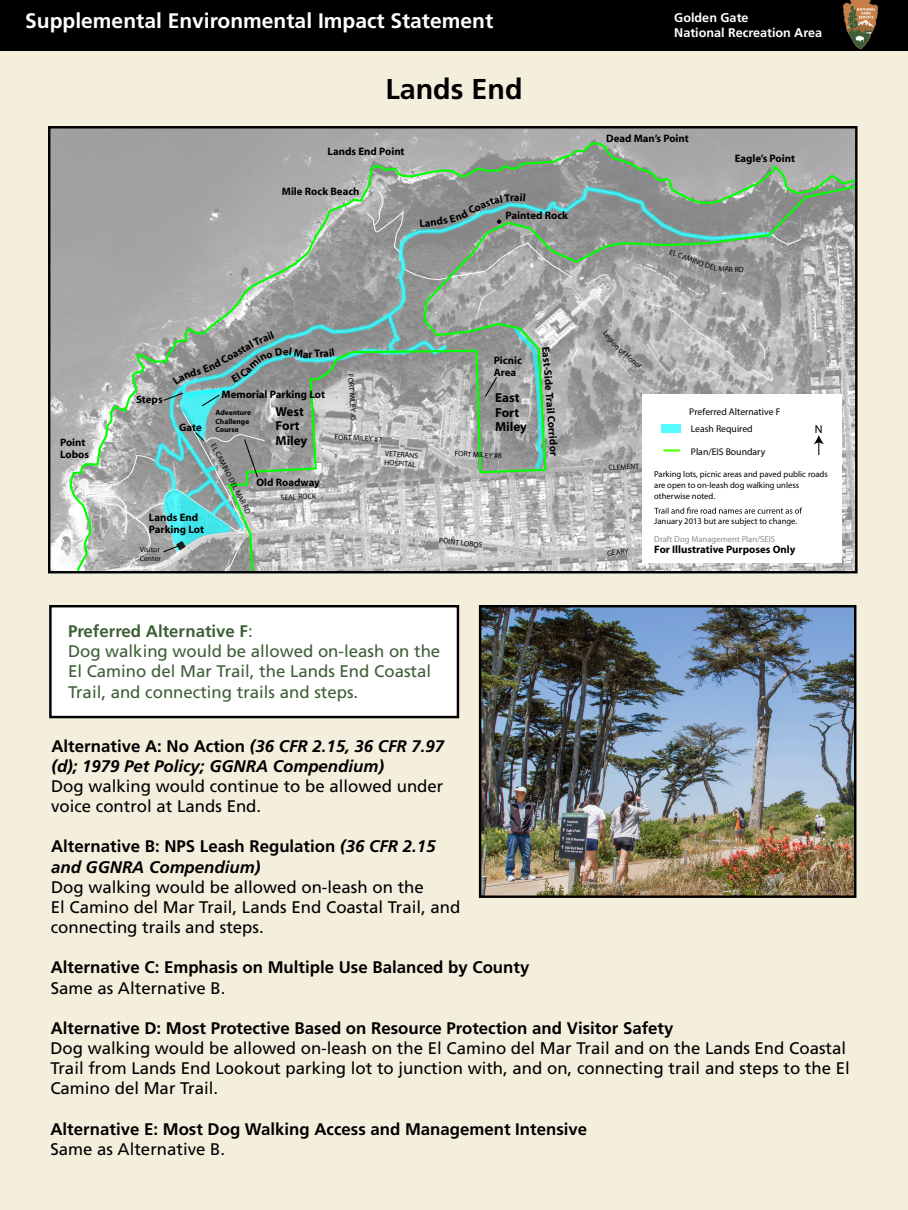
<style>
.page{position:relative;width:908px;height:1210px;background:#fff}
.page>*{position:absolute;margin:0;border:0;box-sizing:border-box;transform-origin:0 0}
.t1{font:700 28.7px "Frutiger LT Std";color:#000}
.t2{font:700 21px "Frutiger LT Std";color:#fff}
.t3{font:16.8px/20.2px "Frutiger LT Std";color:#000}
.t4{font:700 16.8px/20.2px "Frutiger LT Std";color:#000}
.t5{font:16.8px/20.6px "Frutiger LT Std";color:#3d5f37}
.t6{font:italic 700 16.8px/20.2px "Frutiger LT Std";color:#000}
.t7{font:700 16.8px "Frutiger LT Std";color:#3d5f37}
.t8{font:700 13.09px/14.4px "Myriad";color:#000}
.t9{font:700 12.6px "Frutiger LT Std";color:#fff}
.t10{font:700 10.78px/11.9px "Myriad";color:#000}
.t11{font:10.78px "Arial";color:#000}
.t12{font:700 9.69px/17.3px "Frutiger SAIN Bdv 1";color:#000}
.t13{font:9.69px "Frutiger";color:#000}
.t14{font:8.64px/10.8px "Frutiger";color:#000}
.t15{font:8.64px "Myriad";color:#8c8c8c}
.t16{font:7.63px/9.2px "Myriad";color:#000}
.t17{font:700 7.56px/8.6px "Myriad";color:#000}
.s1{font-family:"Frutiger";font-weight:400}
.s2{font-weight:400}
.s3{font-style:normal}
.s4{font-style:italic}
</style>
<div class="page">
<div style="left:0;top:0;width:907px;height:1210px;background:#f4eedc"></div>
<img style="left:51px;top:129px;width:803px;height:441px">
<svg style="left:70px;top:141px;width:784px;height:429px;background:#afb4af"></svg>
<svg style="left:813px;top:435px;width:10px;height:20px"></svg>
<div style="left:50px;top:606px;width:408px;height:111px;background:#fff"></div>
<div style="left:49px;top:605px;width:410px;height:113px;border:2px solid #000"></div>
<img style="left:481px;top:608px;width:372px;height:287px">
<div style="left:478px;top:605px;width:378px;height:293px;border:2px solid #000"></div>
<div style="left:0;top:0;width:907px;height:50px;background:#000"></div>
<img style="left:843px;top:0;width:34px;height:49px">
<svg style="left:85px;top:187px;width:717px;height:385px;background:#abb5b1"></svg>
<p class="t2" style="left:25px;top:9px;width:469px">Supplemental Environmental Impact Statement</p>
<p class="t9" style="left:674px;top:11px;width:76px">Golden Gate</p>
<p class="t9" style="left:674px;top:26px;width:149px">National Recreation Area</p>
<p class="t10" style="left:60px;top:437px;width:31px">Point<br>Lobos</p>
<p class="t1" style="left:385px;top:72px;width:139px">Lands End</p>
<p class="t10" style="left:327px;top:146px;width:78px">Lands End Point</p>
<p class="t10" style="left:282px;top:186px;width:79px">Mile Rock Beach</p>
<p class="t10" style="left:514px;top:192px;width:7px">a</p>
<p class="t10" style="left:505px;top:210px;width:64px">Painted Rock</p>
<p class="t10" style="left:224px;top:353px;width:22px;rotate:-30deg">oast</p>
<p class="t10" style="left:221px;top:389px;width:105px">Memorial Parking Lot</p>
<p class="t10" style="left:136px;top:394px;width:28px">Steps</p>
<p class="t8" style="left:275px;top:405px;width:33px">West<br>Fort<br>Miley</p>
<p class="t17" style="left:215px;top:408px;width:37px">Adventure<br>Challenge<br>Course</p>
<p class="t10" style="left:179px;top:422px;width:24px">Gate</p>
<p class="t16" style="left:217px;top:442px;width:79px;rotate:63deg">EL CAMINO DEL MAR RD</p>
<p class="t10" style="left:256px;top:477px;width:65px">Old Roadway</p>
<p class="t16" style="left:280px;top:493px;width:37px;rotate:-3deg">SEAL ROCK</p>
<p class="t10" style="left:149px;top:512px;width:57px">Lands End<br>Parking Lot</p>
<p class="t16" style="left:140px;top:545px;width:23px">Visitor<br>Center</p>
<p class="t16" style="left:355px;top:373px;width:49px;rotate:86deg">FORT MILEY #5</p>
<p class="t16" style="left:335px;top:433px;width:49px;rotate:3deg">FORT MILEY #7</p>
<p class="t16" style="left:385px;top:449px;width:35px;rotate:4deg">VETERANS<br>HOSPITAL</p>
<p class="t10" style="left:493px;top:355px;width:30px">Picnic<br>Area</p>
<p class="t8" style="left:495px;top:391px;width:33px">East<br>Fort<br>Miley</p>
<p class="t16" style="left:454px;top:449px;width:49px;rotate:3deg">FORT MILEY #8</p>
<p class="t10" style="left:551px;top:346px;width:111px;rotate:86deg">East-Side Trail Corridor</p>
<p class="t16" style="left:439px;top:536px;width:45px;rotate:6deg">POINT LOBOS</p>
<p class="t10" style="left:606px;top:133px;width:84px">Dead Man’s Point</p>
<p class="t16" style="left:671px;top:247px;width:28px;rotate:21deg">EL CAMI</p>
<p class="t10" style="left:734px;top:153px;width:62px">Eagle’s Point</p>
<p class="t16" style="left:728px;top:265px;width:17px">RRD</p>
<p class="t12" style="left:689px;top:403px;width:93px">Preferred Alternative F<br><span class="s1">Leash Required</span></p>
<p class="t13" style="left:690px;top:445px;width:76px">Plan/EIS Boundary</p>
<p class="t11" style="left:814px;top:422px;width:9px">N</p>
<p class="t16" style="left:608px;top:463px;width:32px;rotate:-3deg">CLEMENT</p>
<p class="t16" style="left:606px;top:549px;width:23px;rotate:-5deg">GEARY</p>
<p class="t14" style="left:654px;top:469px;width:175px">Parking lots, picnic areas and paved public roads are open to on-leash dog walking unless otherwise noted.</p>
<p class="t14" style="left:654px;top:516px;width:144px">January 2013 but are subject to change.</p>
<p class="t15" style="left:654px;top:535px;width:122px">Draft Dog Management Plan/SEIS</p>
<p class="t10" style="left:654px;top:544px;width:142px">For Illustrative Purposes Only</p>
<p class="t7" style="left:68px;top:621px;width:186px">Preferred Alternative F<span class="s2">:</span></p>
<p class="t5" style="left:68px;top:641px;width:373px">Dog walking would be allowed on-leash on the<br>El Camino del Mar Trail, the Lands End Coastal<br>Trail, and connecting trails and steps.</p>
<p class="t6" style="left:51px;top:736px;width:394px"><span class="s3">Alternative A: No Action</span> (36 CFR 2.15, 36 CFR 7.97 (d); 1979 Pet Policy; GGNRA Compendium)</p>
<p class="t3" style="left:51px;top:776px;width:394px">Dog walking would continue to be allowed under voice control at Lands End.</p>
<p class="t4" style="left:51px;top:836px;width:386px">Alternative B: NPS Leash Regulation <span class="s4">(36 CFR 2.15 and GGNRA Compendium)</span></p>
<p class="t3" style="left:51px;top:877px;width:374px">Dog walking would be allowed on-leash on the</p>
<p class="t3" style="left:51px;top:897px;width:411px">El Camino del Mar Trail, Lands End Coastal Trail, and</p>
<p class="t3" style="left:51px;top:917px;width:214px">connecting trails and steps.</p>
<p class="t4" style="left:51px;top:957px;width:480px">Alternative C: Emphasis on Multiple Use Balanced by County</p>
<p class="t3" style="left:51px;top:977px;width:176px">Same as Alternative B.</p>
<p class="t4" style="left:51px;top:1018px;width:624px">Alternative D: Most Protective Based on Resource Protection and Visitor Safety</p>
<p class="t3" style="left:50px;top:1038px;width:800px">Dog walking would be allowed on-leash on the El Camino del Mar Trail and on the Lands End Coastal<br>Trail from Lands End Lookout parking lot to junction with, and on, connecting trail and steps to the El<br>Camino del Mar Trail.</p>
<p class="t4" style="left:50px;top:1119px;width:538px">Alternative E: Most Dog Walking Access and Management Intensive</p>
<p class="t3" style="left:50px;top:1139px;width:176px">Same as Alternative B.</p>
</div>
